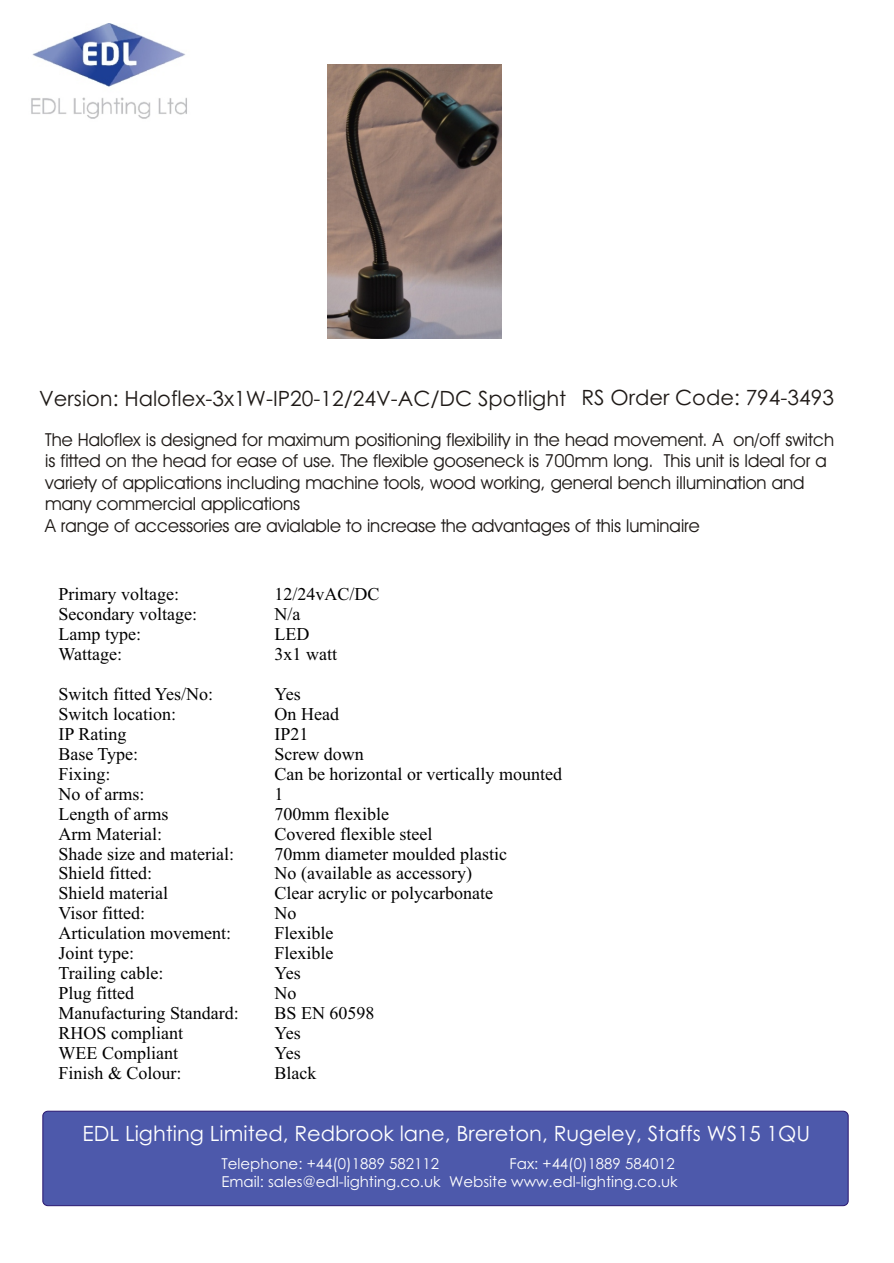
<style>
.page{position:relative;width:894px;height:1263px;background:#fff}
.page>*{position:absolute;margin:0;border:0;box-sizing:border-box;transform-origin:0 0}
.t1{font:21px "Century Gothic";color:#1f1a17}
.t2{font:21px "Century Gothic";color:#fff}
.t3{font:18px "Times New Roman";color:#000}
.t4{font:18px/21.6px "Avant Garde Bk BT";color:#1f1a17}
.t5{font:15px/17.9px "Century Gothic";color:#fff;text-align:right}
</style>
<div class="page">
<div style="left:43px;top:1111px;width:805px;height:95px;background:#4d59ab;border:1px solid #291770;border-radius:5px"></div>
<img style="left:31px;top:23px;width:156px;height:96px">
<img style="left:327px;top:65px;width:174px;height:274px">
<p class="t1" style="left:39px;top:390px;width:796px">Version: Haloflex-3x1W-IP20-12/24V-AC/DC Spotlight RS Order Code: 794-3493</p>
<p class="t4" style="left:45px;top:430px;width:790px">The Haloflex is designed for maximum positioning flexibility in the head movement. A on/off switch is fitted on the head for ease of use. The flexible gooseneck is 700mm long. This unit is Ideal for a variety of applications including machine tools, wood working, general bench illumination and many commercial applications<br>A range of accessories are avialable to increase the advantages of this luminaire</p>
<p class="t3" style="left:59px;top:588px;width:122px">Primary voltage:</p>
<p class="t3" style="left:275px;top:588px;width:107px">12/24vAC/DC</p>
<p class="t3" style="left:59px;top:608px;width:140px">Secondary voltage:</p>
<p class="t3" style="left:275px;top:608px;width:27px">N/a</p>
<p class="t3" style="left:59px;top:628px;width:84px">Lamp type:</p>
<p class="t3" style="left:275px;top:628px;width:36px">LED</p>
<p class="t3" style="left:59px;top:648px;width:65px">Wattage:</p>
<p class="t3" style="left:275px;top:648px;width:64px">3x1 watt</p>
<p class="t3" style="left:59px;top:688px;width:156px">Switch fitted Yes/No:</p>
<p class="t3" style="left:275px;top:688px;width:28px">Yes</p>
<p class="t3" style="left:59px;top:708px;width:119px">Switch location:</p>
<p class="t3" style="left:275px;top:708px;width:66px">On Head</p>
<p class="t3" style="left:59px;top:727px;width:69px">IP Rating</p>
<p class="t3" style="left:275px;top:727px;width:36px">IP21</p>
<p class="t3" style="left:59px;top:747px;width:81px">Base Type:</p>
<p class="t3" style="left:275px;top:747px;width:91px">Screw down</p>
<p class="t3" style="left:59px;top:767px;width:54px">Fixing:</p>
<p class="t3" style="left:275px;top:767px;width:289px">Can be horizontal or vertically mounted</p>
<p class="t3" style="left:59px;top:787px;width:88px">No of arms:</p>
<p class="t3" style="left:275px;top:787px;width:10px">1</p>
<p class="t3" style="left:59px;top:807px;width:111px">Length of arms</p>
<p class="t3" style="left:275px;top:807px;width:116px">700mm flexible</p>
<p class="t3" style="left:59px;top:827px;width:105px">Arm Material:</p>
<p class="t3" style="left:275px;top:827px;width:159px">Covered flexible steel</p>
<p class="t3" style="left:59px;top:847px;width:177px">Shade size and material:</p>
<p class="t3" style="left:275px;top:847px;width:234px">70mm diameter moulded plastic</p>
<p class="t3" style="left:59px;top:867px;width:95px">Shield fitted:</p>
<p class="t3" style="left:275px;top:867px;width:199px">No (available as accessory)</p>
<p class="t3" style="left:59px;top:887px;width:111px">Shield material</p>
<p class="t3" style="left:275px;top:887px;width:220px">Clear acrylic or polycarbonate</p>
<p class="t3" style="left:59px;top:907px;width:88px">Visor fitted:</p>
<p class="t3" style="left:275px;top:907px;width:23px">No</p>
<p class="t3" style="left:59px;top:927px;width:174px">Articulation movement:</p>
<p class="t3" style="left:275px;top:927px;width:61px">Flexible</p>
<p class="t3" style="left:59px;top:947px;width:77px">Joint type:</p>
<p class="t3" style="left:275px;top:947px;width:61px">Flexible</p>
<p class="t3" style="left:59px;top:967px;width:106px">Trailing cable:</p>
<p class="t3" style="left:275px;top:967px;width:28px">Yes</p>
<p class="t3" style="left:59px;top:987px;width:77px">Plug fitted</p>
<p class="t3" style="left:275px;top:987px;width:23px">No</p>
<p class="t3" style="left:59px;top:1007px;width:182px">Manufacturing Standard:</p>
<p class="t3" style="left:275px;top:1007px;width:102px">BS EN 60598</p>
<p class="t3" style="left:59px;top:1026px;width:126px">RHOS compliant</p>
<p class="t3" style="left:275px;top:1026px;width:28px">Yes</p>
<p class="t3" style="left:59px;top:1046px;width:121px">WEE Compliant</p>
<p class="t3" style="left:275px;top:1046px;width:28px">Yes</p>
<p class="t3" style="left:59px;top:1066px;width:125px">Finish &amp; Colour:</p>
<p class="t3" style="left:275px;top:1066px;width:43px">Black</p>
<p class="t2" style="left:83px;top:1126px;width:729px">EDL Lighting Limited, Redbrook lane, Brereton, Rugeley, Staffs WS15 1QU</p>
<p class="t5" style="left:221px;top:1156px;width:219px">Telephone: +44(0)1889 582112</p>
<p class="t5" style="left:221px;top:1156px;width:458px">Fax: +44(0)1889 584012<br>Email: sales@edl-lighting.co.uk Website www.edl-lighting.co.uk</p>
</div>
